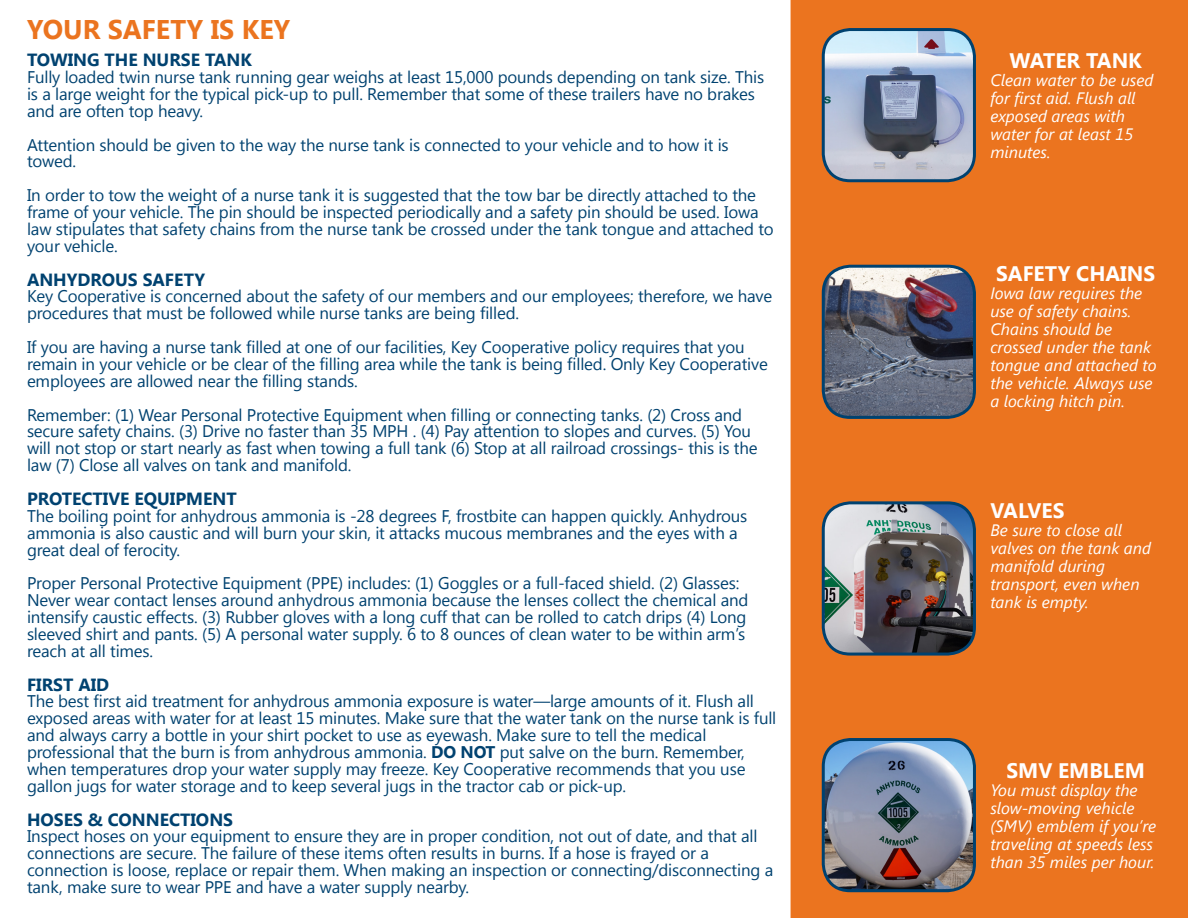
<style>
.page{position:relative;width:1188px;height:918px;background:#fff}
.page>*{position:absolute;margin:0;border:0;box-sizing:border-box;transform-origin:0 0}
.t1{font:700 27px "Segoe UI";color:#eb741f}
.t2{font:700 21px "Segoe UI";color:#fff}
.t3{font:700 17.7px "Segoe UI";color:#004270}
.t4{font:16.8px/16.8px "Segoe UI";letter-spacing:-.01em;color:#004270}
.t5{font:italic 16.5px/18px "Segoe UI";color:#fff}
.s1{font-weight:700}
</style>
<div class="page">
<div style="left:791px;top:0;width:397px;height:918px;background:#eb741f"></div>
<img style="left:823px;top:503px;width:151px;height:151px">
<div style="left:822px;top:501px;width:154px;height:155px;border:3px solid #004270;border-radius:27px"></div>
<img style="left:823px;top:266px;width:151px;height:151px">
<div style="left:822px;top:265px;width:154px;height:154px;border:3px solid #004270;border-radius:27px"></div>
<img style="left:823px;top:740px;width:151px;height:151px">
<div style="left:822px;top:738px;width:154px;height:154px;border:3px solid #004270;border-radius:27px"></div>
<img style="left:823px;top:30px;width:151px;height:151px">
<div style="left:822px;top:28px;width:154px;height:154px;border:3px solid #004270;border-radius:27px"></div>
<p class="t1" style="left:27px;top:10px;width:265px">YOUR SAFETY IS KEY</p>
<p class="t3" style="left:27px;top:47px;width:226px">TOWING THE NURSE TANK</p>
<p class="t4" style="left:27px;top:68px;width:739px">Fully loaded twin nurse tank running gear weighs at least 15,000 pounds depending on tank size. This is a large weight for the typical pick-up to pull. Remember that some of these trailers have no brakes and are often top heavy.</p>
<p class="t4" style="left:27px;top:136px;width:703px">Attention should be given to the way the nurse tank is connected to your vehicle and to how it is towed.</p>
<p class="t4" style="left:27px;top:186px;width:748px">In order to tow the weight of a nurse tank it is suggested that the tow bar be directly attached to the frame of your vehicle. The pin should be inspected periodically and a safety pin should be used. Iowa law stipulates that safety chains from the nurse tank be crossed under the tank tongue and attached to your vehicle.</p>
<p class="t3" style="left:27px;top:267px;width:180px">ANHYDROUS SAFETY</p>
<p class="t4" style="left:27px;top:287px;width:747px">Key Cooperative is concerned about the safety of our members and our employees; therefore, we have procedures that must be followed while nurse tanks are being filled.</p>
<p class="t4" style="left:27px;top:338px;width:719px">If you are having a nurse tank filled at one of our facilities, Key Cooperative policy requires that you</p>
<p class="t4" style="left:27px;top:355px;width:742px">remain in your vehicle or be clear of the filling area while the tank is being filled. Only Key Cooperative employees are allowed near the filling stands.</p>
<p class="t4" style="left:27px;top:406px;width:717px">Remember: (1) Wear Personal Protective Equipment when filling or connecting tanks. (2) Cross and</p>
<p class="t4" style="left:27px;top:422px;width:732px">secure safety chains. (3) Drive no faster than 35 MPH . (4) Pay attention to slopes and curves. (5) You will not stop or start nearly as fast when towing a full tank (6) Stop at all railroad crossings- this is the law (7) Close all valves on tank and manifold.</p>
<p class="t3" style="left:27px;top:486px;width:211px">PROTECTIVE EQUIPMENT</p>
<p class="t4" style="left:27px;top:507px;width:722px">The boiling point for anhydrous ammonia is -28 degrees F, frostbite can happen quickly. Anhydrous ammonia is also caustic and will burn your skin, it attacks mucous membranes and the eyes with a great deal of ferocity.</p>
<p class="t4" style="left:27px;top:574px;width:723px">Proper Personal Protective Equipment (PPE) includes: (1) Goggles or a full-faced shield. (2) Glasses:<br>Never wear contact lenses around anhydrous ammonia because the lenses collect the chemical and intensify caustic effects. (3) Rubber gloves with a long cuff that can be rolled to catch drips (4) Long sleeved shirt and pants. (5) A personal water supply. 6 to 8 ounces of clean water to be within arm’s reach at all times.</p>
<p class="t3" style="left:27px;top:672px;width:84px">FIRST AID</p>
<p class="t4" style="left:27px;top:692px;width:751px">The best first aid treatment for anhydrous ammonia exposure is water—large amounts of it. Flush all exposed areas with water for at least 15 minutes. Make sure that the water tank on the nurse tank is full and always carry a bottle in your shirt pocket to use as eyewash. Make sure to tell the medical</p>
<p class="t4" style="left:27px;top:743px;width:720px;text-align:justify">professional that the burn is from anhydrous ammonia. <span class="s1">DO NOT</span> put salve on the burn. Remember, when temperatures drop your water supply may freeze. Key Cooperative recommends that you use gallon jugs for water storage and to keep several jugs in the tractor cab or pick-up.</p>
<p class="t3" style="left:27px;top:807px;width:208px">HOSES &amp; CONNECTIONS</p>
<p class="t4" style="left:27px;top:827px;width:732px">Inspect hoses on your equipment to ensure they are in proper condition, not out of date, and that all connections are secure. The failure of these items often results in burns. If a hose is frayed or a</p>
<p class="t4" style="left:27px;top:861px;width:748px">connection is loose, replace or repair them. When making an inspection or connecting/disconnecting a tank, make sure to wear PPE and have a water supply nearby.</p>
<p class="t2" style="left:1009px;top:45px;width:134px">WATER TANK</p>
<p class="t5" style="left:990px;top:70px;width:164px">Clean water to be used for first aid. Flush all exposed areas with water for at least 15 minutes.</p>
<p class="t2" style="left:996px;top:259px;width:161px">SAFETY CHAINS</p>
<p class="t5" style="left:990px;top:284px;width:168px">Iowa law requires the use of safety chains.<br>Chains should be crossed under the tank tongue and attached to the vehicle. Always use a locking hitch pin.</p>
<p class="t2" style="left:990px;top:496px;width:76px">VALVES</p>
<p class="t5" style="left:990px;top:521px;width:162px">Be sure to close all valves on the tank and manifold during</p>
<p class="t5" style="left:990px;top:575px;width:151px">transport, even when tank is empty.</p>
<p class="t2" style="left:1006px;top:755px;width:140px">SMV EMBLEM</p>
<p class="t5" style="left:990px;top:780px;width:167px">You must display the slow-moving vehicle (SMV) emblem if you’re traveling at speeds less than 35 miles per hour.</p>
</div>
